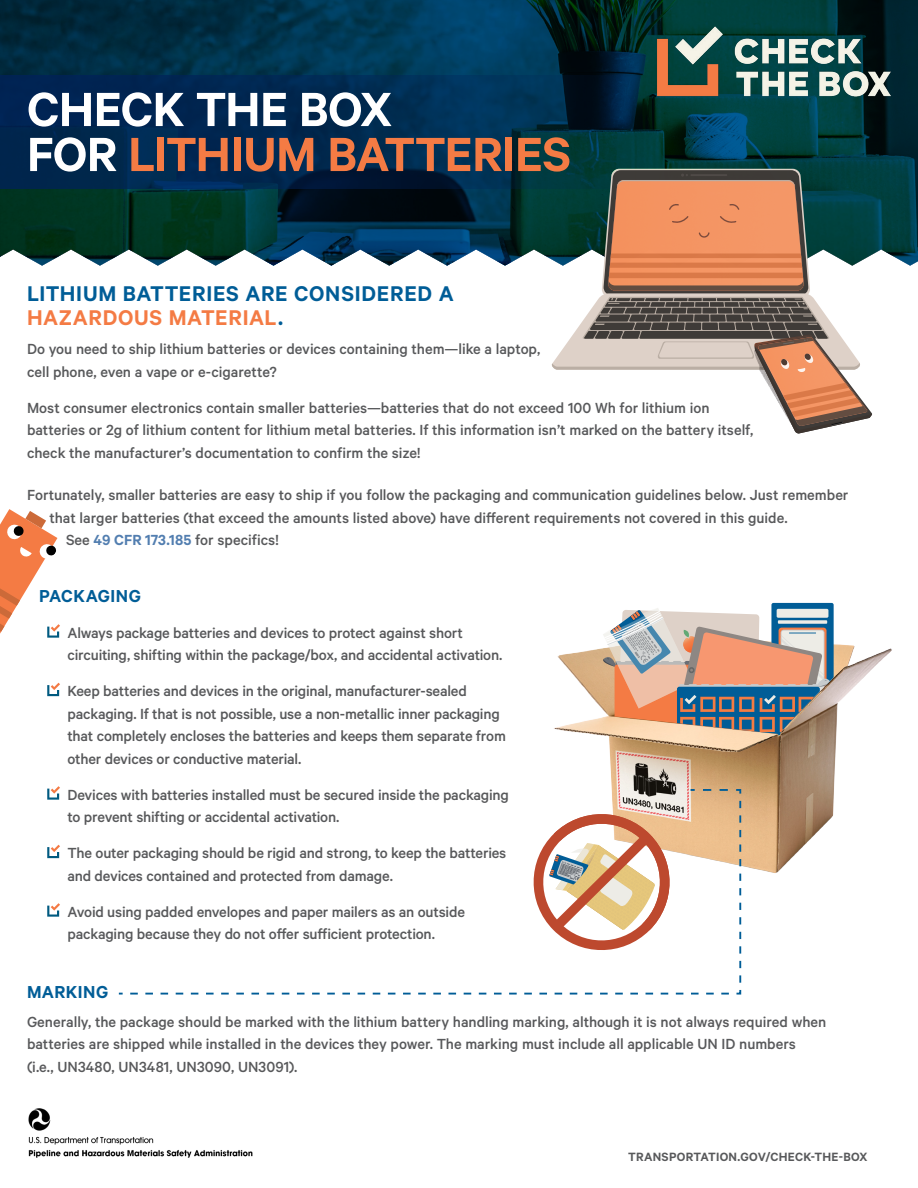
<style>
.page{position:relative;width:918px;height:1188px;background:#fff}
.page>*{position:absolute;margin:0;border:0;box-sizing:border-box;transform-origin:0 0}
.Cover_Header_1{font:600 54px/45px "Calibre";letter-spacing:-.01em;color:#f47b44}
.t1{font:600 24px/24px "Calibre";letter-spacing:.03em;color:#005d97}
.t2{font:600 19.5px "Calibre";letter-spacing:.025em;color:#005d97}
.Body_Text{font:500 16.5px/22.5px "Calibre";letter-spacing:-.005em;color:#58595b}
.Bullets_ordered{font:500 16.5px/22.5px "Calibre";letter-spacing:-.015em;color:#58595b}
.Website{font:600 13.5px "Calibre";letter-spacing:.02em;color:#58595b}
.s1{color:#fff}
.s2{color:#f47b44}
.s3{font-weight:600;color:#527eb0}
</style>
<div class="page">
<svg style="left:0;top:0;width:918px;height:266px;background:#063448"></svg>
<img style="left:654px;top:25px;width:238px;height:77px">
<img style="left:591px;top:162px;width:230px;height:7px">
<svg style="left:551px;top:169px;width:321px;height:265px"></svg>
<svg style="left:0;top:509px;width:60px;height:129px"></svg>
<svg style="left:47px;top:683px;width:13px;height:13px"></svg>
<svg style="left:47px;top:786px;width:13px;height:14px"></svg>
<svg style="left:47px;top:845px;width:13px;height:13px"></svg>
<svg style="left:47px;top:903px;width:13px;height:14px"></svg>
<img style="left:554px;top:644px;width:338px;height:229px">
<div style="left:771px;top:603px;width:63px;height:117px;background:#005d97;border-radius:2px"></div>
<svg style="left:600px;top:608px;width:234px;height:128px;background:#b8a39a"></svg>
<img style="left:28px;top:1108px;width:225px;height:50px">
<svg style="left:118px;top:788px;width:624px;height:207px"></svg>
<h1 class="Cover_Header_1" style="left:27px;top:85px;width:546px"><span class="s1">CHECK THE BOX<br>FOR</span> LITHIUM BATTERIES</h1>
<h2 class="t1" style="left:27px;top:281px;width:428px">LITHIUM BATTERIES ARE CONSIDERED A<br><span class="s2">HAZARDOUS MATERIAL</span>.</h2>
<p class="Body_Text" style="left:27px;top:337px;width:515px">Do you need to ship lithium batteries or devices containing them—like a laptop, cell phone, even a vape or e-cigarette?</p>
<p class="Body_Text" style="left:27px;top:396px;width:728px">Most consumer electronics contain smaller batteries—batteries that do not exceed 100 Wh for lithium ion batteries or 2g of lithium content for lithium metal batteries. If this information isn’t marked on the battery itself, check the manufacturer’s documentation to confirm the size!</p>
<p class="Body_Text" style="left:27px;top:484px;width:823px">Fortunately, smaller batteries are easy to ship if you follow the packaging and communication guidelines below. Just remember</p>
<p class="Body_Text" style="left:50px;top:506px;width:740px">that larger batteries (that exceed the amounts listed above) have different requirements not covered in this guide.</p>
<p class="Body_Text" style="left:66px;top:529px;width:214px">See <span class="s3">49 CFR 173.185</span> for specifics!</p>
<h3 class="t2" style="left:39px;top:584px;width:103px">PACKAGING</h3>
<p class="Bullets_ordered" style="left:68px;top:621px;width:437px">Always package batteries and devices to protect against short circuiting, shifting within the package/box, and accidental activation.</p>
<p class="Bullets_ordered" style="left:68px;top:679px;width:440px">Keep batteries and devices in the original, manufacturer-sealed packaging. If that is not possible, use a non-metallic inner packaging that completely encloses the batteries and keeps them separate from other devices or conductive material.</p>
<p class="Bullets_ordered" style="left:68px;top:783px;width:443px">Devices with batteries installed must be secured inside the packaging to prevent shifting or accidental activation.</p>
<p class="Bullets_ordered" style="left:68px;top:841px;width:440px">The outer packaging should be rigid and strong, to keep the batteries and devices contained and protected from damage.</p>
<p class="Bullets_ordered" style="left:68px;top:900px;width:399px">Avoid using padded envelopes and paper mailers as an outside packaging because they do not offer sufficient protection.</p>
<h3 class="t2" style="left:27px;top:980px;width:83px">MARKING</h3>
<p class="Body_Text" style="left:27px;top:1010px;width:801px">Generally, the package should be marked with the lithium battery handling marking, although it is not always required when batteries are shipped while installed in the devices they power. The marking must include all applicable UN ID numbers (i.e., UN3480, UN3481, UN3090, UN3091).</p>
<p class="Website" style="left:628px;top:1149px;width:241px">TRANSPORTATION.GOV/CHECK-THE-BOX</p>
</div>
